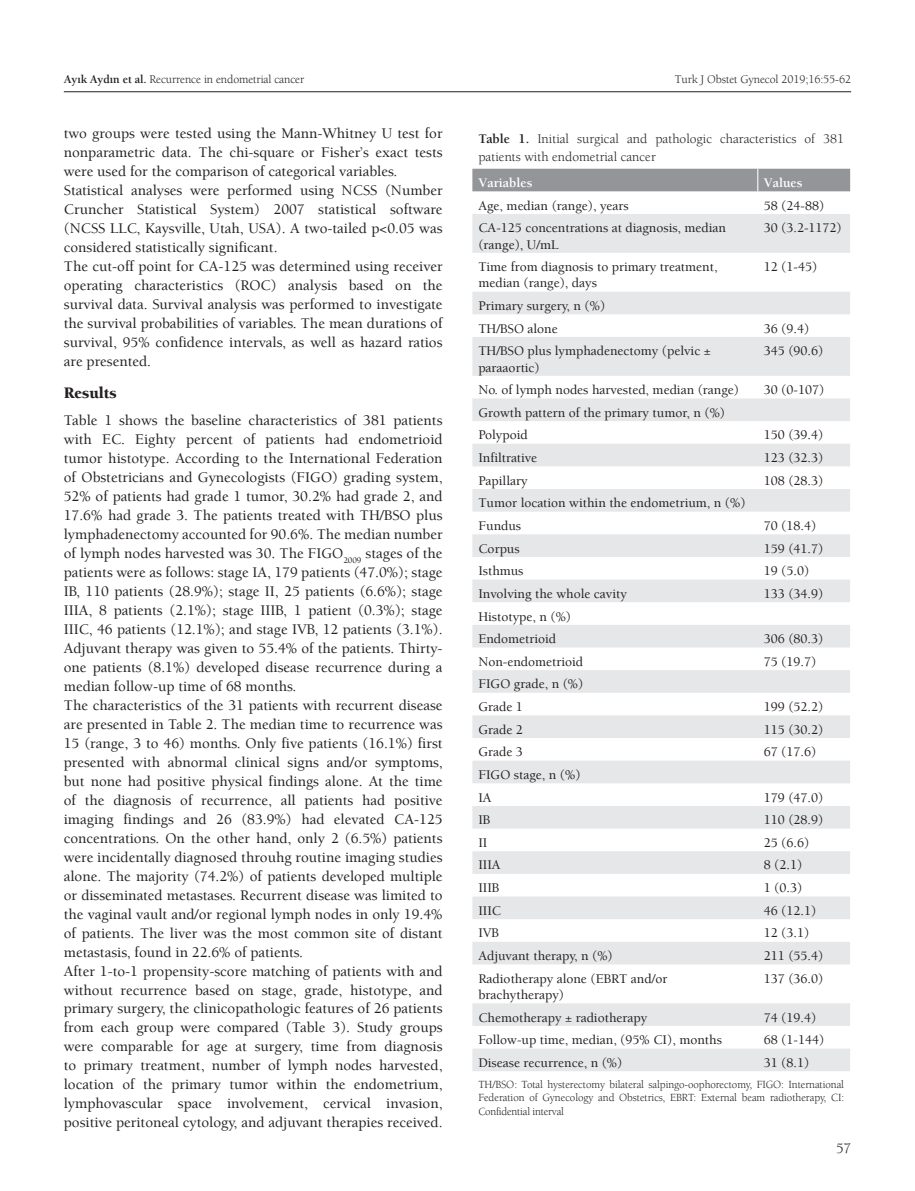
<style>
.page{position:relative;width:915px;height:1191px;background:#fff}
.page>*{position:absolute;margin:0;border:0;box-sizing:border-box;transform-origin:0 0}
.t1{font:16.5px "Berkeley Black Tr";color:#231f20}
.t2{font:15px/18.9px "Berkeley Regular Tr";color:#231f20}
.t3{font:15px "Berkeley Book Tr";color:#231f20}
.t4{font:13.5px/22.6px "Berkeley Regular Tr";color:#231f20}
.t5{font:13.5px/18px "Berkeley Book Tr";color:#231f20}
.t6{font:700 13.5px "Berkeley";color:#fff}
.t7{font:12px "Berkeley Book Tr";letter-spacing:-.01em;color:#231f20}
.t8{font:11.25px/13.5px "Berkeley Book Tr";letter-spacing:-.005em;color:#231f20;text-align:justify}
.s1{font-family:"Berkeley Bold Tr"}
</style>
<div class="page">
<hr style="left:64px;top:91px;width:786px;height:1px;background:#231f20">
<svg style="left:472px;top:214px;width:377px;height:857px;fill:#e9eaec"></svg>
<div style="left:472px;top:169px;width:377px;height:22px;background:#939598"></div>
<p class="t7" style="left:64px;top:72px;width:242px"><span class="s1">Ayık Aydın et al.</span> Recurrence in endometrial cancer</p>
<p class="t2" style="left:64px;top:124px;width:380px">two groups were tested using the Mann-Whitney U test for nonparametric data. The chi-square or Fisher’s exact tests were used for the comparison of categorical variables.<br>Statistical analyses were performed using NCSS (Number Cruncher Statistical System) 2007 statistical software (NCSS LLC, Kaysville, Utah, USA). A two-tailed p&lt;0.05 was considered statistically significant.<br>The cut-off point for CA-125 was determined using receiver operating characteristics (ROC) analysis based on the survival data. Survival analysis was performed to investigate the survival probabilities of variables. The mean durations of survival, 95% confidence intervals, as well as hazard ratios are presented.</p>
<p class="t1" style="left:64px;top:382px;width:55px">Results</p>
<p class="t2" style="left:64px;top:411px;width:380px">Table 1 shows the baseline characteristics of 381 patients with EC. Eighty percent of patients had endometrioid tumor histotype. According to the International Federation of Obstetricians and Gynecologists (FIGO) grading system, 52% of patients had grade 1 tumor, 30.2% had grade 2, and 17.6% had grade 3. The patients treated with TH/BSO plus lymphadenectomy accounted for 90.6%. The median number of lymph nodes harvested was 30. The FIGO<sub>2009</sub> stages of the patients were as follows: stage IA, 179 patients (47.0%); stage IB, 110 patients (28.9%); stage II, 25 patients (6.6%); stage IIIA, 8 patients (2.1%); stage IIIB, 1 patient (0.3%); stage IIIC, 46 patients (12.1%); and stage IVB, 12 patients (3.1%).<br>Adjuvant therapy was given to 55.4% of the patients. Thirty&shy;one patients (8.1%) developed disease recurrence during a median follow-up time of 68 months.<br>The characteristics of the 31 patients with recurrent disease are presented in Table 2. The median time to recurrence was 15 (range, 3 to 46) months. Only five patients (16.1%) first presented with abnormal clinical signs and/or symptoms, but none had positive physical findings alone. At the time of the diagnosis of recurrence, all patients had positive imaging findings and 26 (83.9%) had elevated CA-125 concentrations. On the other hand, only 2 (6.5%) patients were incidentally diagnosed throuhg routine imaging studies alone. The majority (74.2%) of patients developed multiple or disseminated metastases. Recurrent disease was limited to the vaginal vault and/or regional lymph nodes in only 19.4% of patients. The liver was the most common site of distant metastasis, found in 22.6% of patients.<br>After 1-to-1 propensity-score matching of patients with and without recurrence based on stage, grade, histotype, and primary surgery, the clinicopathologic features of 26 patients from each group were compared (Table 3). Study groups were comparable for age at surgery, time from diagnosis to primary treatment, number of lymph nodes harvested, location of the primary tumor within the endometrium, lymphovascular space involvement, cervical invasion, positive peritoneal cytology, and adjuvant therapies received.</p>
<p class="t7" style="left:674px;top:72px;width:178px">Turk J Obstet Gynecol 2019;16:55-62</p>
<p class="t5" style="left:478px;top:129px;width:367px"><span class="s1">Table 1.</span> Initial surgical and pathologic characteristics of 381 patients with endometrial cancer</p>
<p class="t6" style="left:478px;top:175px;width:55px">Variables</p>
<p class="t6" style="left:763px;top:175px;width:40px">Values</p>
<p class="t4" style="left:478px;top:194px;width:152px">Age, median (range), years</p>
<p class="t4" style="left:763px;top:194px;width:62px">58 (24-88)</p>
<p class="t4" style="left:478px;top:220px;width:249px;line-height:16.2px">CA-125 concentrations at diagnosis, median (range), U/mL</p>
<p class="t4" style="left:763px;top:216px;width:80px">30 (3.2-1172)</p>
<p class="t4" style="left:478px;top:259px;width:240px;line-height:16.2px">Time from diagnosis to primary treatment, median (range), days</p>
<p class="t4" style="left:763px;top:255px;width:55px">12 (1-45)</p>
<p class="t4" style="left:478px;top:294px;width:128px">Primary surgery, n (%)<br>TH/BSO alone</p>
<p class="t4" style="left:763px;top:317px;width:47px">36 (9.4)</p>
<p class="t4" style="left:478px;top:343px;width:234px;line-height:16.2px">TH/BSO plus lymphadenectomy (pelvic ± paraaortic)</p>
<p class="t4" style="left:763px;top:339px;width:61px">345 (90.6)</p>
<p class="t4" style="left:478px;top:378px;width:262px">No. of lymph nodes harvested, median (range)</p>
<p class="t4" style="left:763px;top:378px;width:62px">30 (0-107)</p>
<p class="t4" style="left:478px;top:401px;width:248px">Growth pattern of the primary tumor, n (%)<br>Polypoid</p>
<p class="t4" style="left:763px;top:423px;width:61px">150 (39.4)</p>
<p class="t4" style="left:478px;top:446px;width:60px">Infiltrative</p>
<p class="t4" style="left:763px;top:446px;width:61px">123 (32.3)</p>
<p class="t4" style="left:478px;top:469px;width:51px">Papillary</p>
<p class="t4" style="left:763px;top:469px;width:61px">108 (28.3)</p>
<p class="t4" style="left:478px;top:491px;width:269px">Tumor location within the endometrium, n (%)<br>Fundus</p>
<p class="t4" style="left:763px;top:514px;width:54px">70 (18.4)</p>
<p class="t4" style="left:478px;top:537px;width:43px">Corpus</p>
<p class="t4" style="left:763px;top:537px;width:61px">159 (41.7)</p>
<p class="t4" style="left:478px;top:559px;width:47px">Isthmus</p>
<p class="t4" style="left:763px;top:559px;width:47px">19 (5.0)</p>
<p class="t4" style="left:478px;top:582px;width:150px">Involving the whole cavity</p>
<p class="t4" style="left:763px;top:582px;width:61px">133 (34.9)</p>
<p class="t4" style="left:478px;top:604px;width:94px">Histotype, n (%)<br>Endometrioid</p>
<p class="t4" style="left:763px;top:627px;width:61px">306 (80.3)</p>
<p class="t4" style="left:478px;top:650px;width:106px">Non-endometrioid</p>
<p class="t4" style="left:763px;top:650px;width:54px">75 (19.7)</p>
<p class="t4" style="left:478px;top:672px;width:106px">FIGO grade, n (%)<br>Grade 1</p>
<p class="t4" style="left:763px;top:695px;width:61px">199 (52.2)</p>
<p class="t4" style="left:478px;top:718px;width:46px">Grade 2</p>
<p class="t4" style="left:763px;top:718px;width:61px">115 (30.2)</p>
<p class="t4" style="left:478px;top:740px;width:46px">Grade 3</p>
<p class="t4" style="left:763px;top:740px;width:54px">67 (17.6)</p>
<p class="t4" style="left:478px;top:763px;width:104px">FIGO stage, n (%)<br>IA</p>
<p class="t4" style="left:763px;top:785px;width:61px">179 (47.0)</p>
<p class="t4" style="left:478px;top:808px;width:13px">IB</p>
<p class="t4" style="left:763px;top:808px;width:61px">110 (28.9)</p>
<p class="t4" style="left:478px;top:831px;width:10px">II</p>
<p class="t4" style="left:763px;top:831px;width:47px">25 (6.6)</p>
<p class="t4" style="left:478px;top:853px;width:24px">IIIA</p>
<p class="t4" style="left:763px;top:853px;width:40px">8 (2.1)</p>
<p class="t4" style="left:478px;top:876px;width:22px">IIIB</p>
<p class="t4" style="left:763px;top:876px;width:40px">1 (0.3)</p>
<p class="t4" style="left:478px;top:899px;width:24px">IIIC</p>
<p class="t4" style="left:763px;top:899px;width:54px">46 (12.1)</p>
<p class="t4" style="left:478px;top:921px;width:22px">IVB</p>
<p class="t4" style="left:763px;top:921px;width:47px">12 (3.1)</p>
<p class="t4" style="left:478px;top:944px;width:136px">Adjuvant therapy, n (%)</p>
<p class="t4" style="left:763px;top:944px;width:61px">211 (55.4)</p>
<p class="t4" style="left:478px;top:970px;width:190px;line-height:16.2px">Radiotherapy alone (EBRT and/or brachytherapy)</p>
<p class="t4" style="left:763px;top:966px;width:61px">137 (36.0)</p>
<p class="t4" style="left:478px;top:1005px;width:170px">Chemotherapy ± radiotherapy</p>
<p class="t4" style="left:763px;top:1005px;width:54px">74 (19.4)</p>
<p class="t4" style="left:478px;top:1028px;width:245px">Follow-up time, median, (95% CI), months</p>
<p class="t4" style="left:763px;top:1028px;width:62px">68 (1-144)</p>
<p class="t4" style="left:478px;top:1051px;width:145px">Disease recurrence, n (%)</p>
<p class="t4" style="left:763px;top:1051px;width:47px">31 (8.1)</p>
<p class="t8" style="left:478px;top:1077px;width:367px">TH/BSO: Total hysterectomy bilateral salpingo-oophorectomy, FIGO: International Federation of Gynecology and Obstetrics, EBRT: External beam radiotherapy, CI:<br>Confidential interval</p>
<p class="t3" style="left:835px;top:1139px;width:17px">57</p>
</div>
